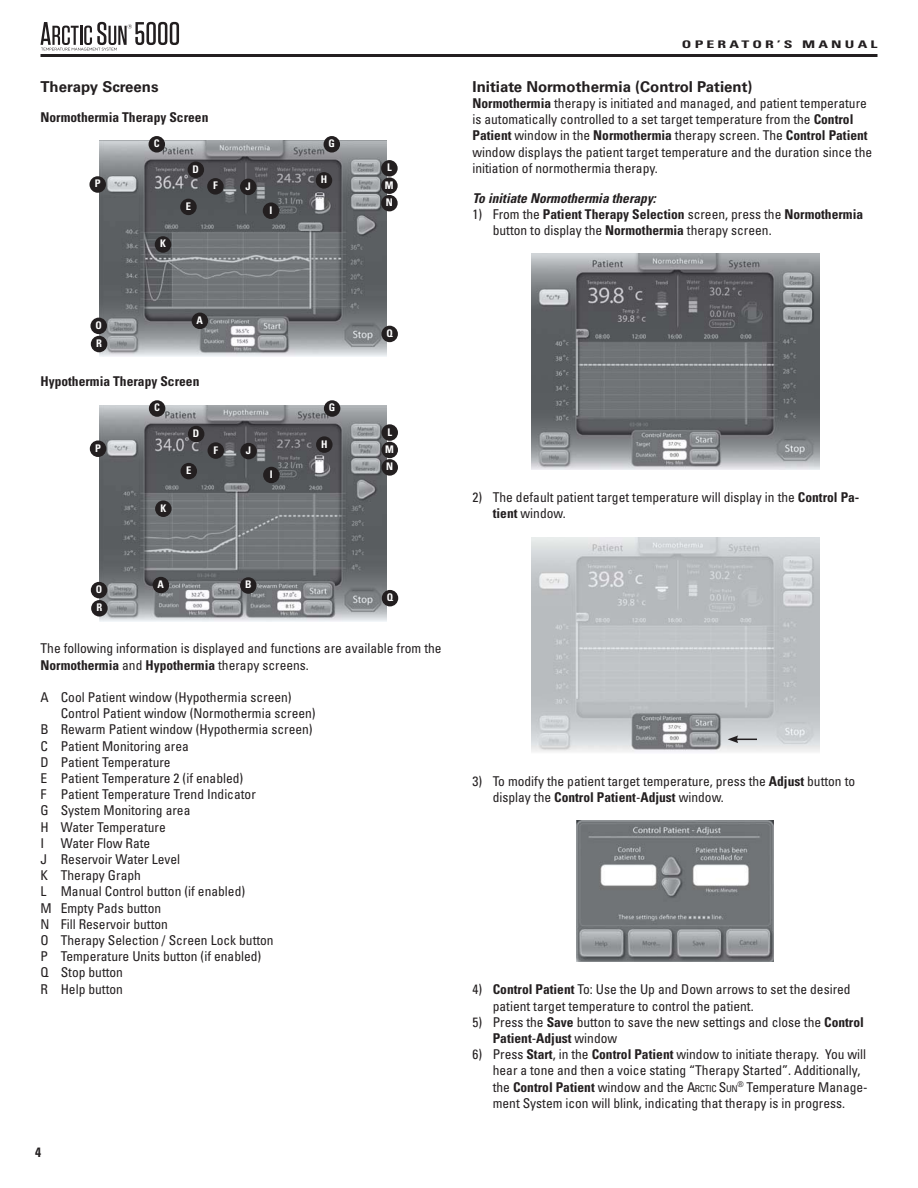
<style>
.page{position:relative;width:918px;height:1188px;background:#fff}
.page>*{position:absolute;margin:0;border:0;box-sizing:border-box;transform-origin:0 0}
.t1{font:700 15px "Univers LT Std";color:#231f20}
.t2{font:condensed 13.5px/16.2px "Univers LT Std";color:#231f20}
.t3{font:700 condensed 13.5px "Univers LT Std";color:#231f20}
.t4{font:italic 700 condensed 13.5px "Univers LT Std";color:#231f20}
.t5{font:700 condensed 10.5px/17.4px "Univers LT Std";color:#fff}
.t6{font:700 condensed 10.5px "Univers LT Std";letter-spacing:.2em;color:#231f20;scale:1.5 1}
.s1{font-weight:700}
.s2{font-style:inherit}
.s3{font-size:9.45px}
</style>
<div class="page">
<svg style="left:40px;top:22px;width:139px;height:29px"></svg>
<img style="left:99px;top:140px;width:288px;height:216px">
<img style="left:99px;top:405px;width:288px;height:216px">
<img style="left:531px;top:254px;width:288px;height:216px">
<img style="left:531px;top:537px;width:288px;height:215px">
<img style="left:577px;top:821px;width:196px;height:141px">
<svg style="left:728px;top:735px;width:29px;height:8px"></svg>
<div style="left:192px;top:313px;width:16px;height:16px;background:#231f20;border-radius:50%"></div>
<div style="left:149px;top:136px;width:16px;height:17px;background:#231f20;border-radius:50%"></div>
<div style="left:188px;top:162px;width:16px;height:16px;background:#231f20;border-radius:50%"></div>
<div style="left:180px;top:199px;width:17px;height:16px;background:#231f20;border-radius:50%"></div>
<div style="left:207px;top:178px;width:17px;height:17px;background:#231f20;border-radius:50%"></div>
<div style="left:324px;top:136px;width:16px;height:17px;background:#231f20;border-radius:50%"></div>
<div style="left:316px;top:172px;width:16px;height:17px;background:#231f20;border-radius:50%"></div>
<div style="left:263px;top:202px;width:16px;height:17px;background:#231f20;border-radius:50%"></div>
<div style="left:240px;top:179px;width:16px;height:16px;background:#231f20;border-radius:50%"></div>
<div style="left:155px;top:236px;width:16px;height:17px;background:#231f20;border-radius:50%"></div>
<div style="left:381px;top:160px;width:17px;height:17px;background:#231f20;border-radius:50%"></div>
<div style="left:381px;top:177px;width:17px;height:17px;background:#231f20;border-radius:50%"></div>
<div style="left:381px;top:195px;width:17px;height:16px;background:#231f20;border-radius:50%"></div>
<div style="left:381px;top:326px;width:17px;height:16px;background:#231f20;border-radius:50%"></div>
<div style="left:89px;top:176px;width:17px;height:17px;background:#231f20;border-radius:50%"></div>
<div style="left:90px;top:318px;width:17px;height:16px;background:#231f20;border-radius:50%"></div>
<div style="left:91px;top:336px;width:16px;height:16px;background:#231f20;border-radius:50%"></div>
<div style="left:153px;top:577px;width:16px;height:16px;background:#231f20;border-radius:50%"></div>
<div style="left:149px;top:400px;width:16px;height:17px;background:#231f20;border-radius:50%"></div>
<div style="left:188px;top:426px;width:16px;height:16px;background:#231f20;border-radius:50%"></div>
<div style="left:181px;top:463px;width:16px;height:16px;background:#231f20;border-radius:50%"></div>
<div style="left:208px;top:442px;width:16px;height:17px;background:#231f20;border-radius:50%"></div>
<div style="left:324px;top:400px;width:16px;height:17px;background:#231f20;border-radius:50%"></div>
<div style="left:316px;top:436px;width:17px;height:17px;background:#231f20;border-radius:50%"></div>
<div style="left:263px;top:467px;width:17px;height:16px;background:#231f20;border-radius:50%"></div>
<div style="left:240px;top:443px;width:17px;height:16px;background:#231f20;border-radius:50%"></div>
<div style="left:155px;top:500px;width:17px;height:17px;background:#231f20;border-radius:50%"></div>
<div style="left:381px;top:424px;width:17px;height:17px;background:#231f20;border-radius:50%"></div>
<div style="left:381px;top:442px;width:17px;height:16px;background:#231f20;border-radius:50%"></div>
<div style="left:381px;top:459px;width:17px;height:17px;background:#231f20;border-radius:50%"></div>
<div style="left:382px;top:590px;width:16px;height:16px;background:#231f20;border-radius:50%"></div>
<div style="left:90px;top:440px;width:16px;height:17px;background:#231f20;border-radius:50%"></div>
<div style="left:91px;top:582px;width:16px;height:16px;background:#231f20;border-radius:50%"></div>
<div style="left:91px;top:600px;width:17px;height:17px;background:#231f20;border-radius:50%"></div>
<div style="left:240px;top:577px;width:17px;height:17px;background:#231f20;border-radius:50%"></div>
<hr style="left:40px;top:54px;width:838px;height:3px;background:#231f20">
<p class="t1" style="left:41px;top:80px;width:120px">Therapy Screens</p>
<p class="t3" style="left:41px;top:111px;width:169px">Normothermia Therapy Screen</p>
<p class="t5" style="left:95px;top:176px;width:7px">P</p>
<p class="t5" style="left:154px;top:135px;width:7px">C</p>
<p class="t5" style="left:160px;top:236px;width:7px">K</p>
<p class="t5" style="left:193px;top:161px;width:8px">D</p>
<p class="t5" style="left:186px;top:198px;width:7px">E</p>
<p class="t5" style="left:213px;top:177px;width:6px">F</p>
<p class="t5" style="left:95px;top:317px;width:8px;line-height:18.1px">O<br>R</p>
<p class="t5" style="left:197px;top:312px;width:8px">A</p>
<p class="t3" style="left:41px;top:376px;width:160px">Hypothermia Therapy Screen</p>
<p class="t5" style="left:95px;top:440px;width:7px">P</p>
<p class="t5" style="left:154px;top:400px;width:7px">C</p>
<p class="t5" style="left:193px;top:425px;width:8px">D</p>
<p class="t5" style="left:186px;top:462px;width:7px">E</p>
<p class="t5" style="left:213px;top:442px;width:6px">F</p>
<p class="t5" style="left:160px;top:500px;width:7px">K</p>
<p class="t5" style="left:96px;top:581px;width:8px;line-height:18.1px">O<br>R</p>
<p class="t5" style="left:158px;top:576px;width:8px">A</p>
<p class="t5" style="left:246px;top:178px;width:7px">J</p>
<p class="t5" style="left:269px;top:202px;width:4px">I</p>
<p class="t5" style="left:246px;top:442px;width:7px">J</p>
<p class="t5" style="left:270px;top:466px;width:4px">I</p>
<p class="t5" style="left:245px;top:577px;width:8px">B</p>
<p class="t5" style="left:329px;top:135px;width:8px">G</p>
<p class="t5" style="left:321px;top:171px;width:8px">H</p>
<p class="t5" style="left:329px;top:400px;width:8px">G</p>
<p class="t5" style="left:321px;top:436px;width:8px">H</p>
<p class="t5" style="left:385px;top:159px;width:10px">L<br>M<br>N</p>
<p class="t5" style="left:386px;top:325px;width:8px">Q</p>
<p class="t5" style="left:385px;top:424px;width:10px">L<br>M<br>N</p>
<p class="t5" style="left:387px;top:589px;width:8px">Q</p>
<p class="t2" style="left:41px;top:641px;width:403px">The following information is displayed and functions are available from the<br><span class="s1">Normothermia</span> and <span class="s1">Hypothermia</span> therapy screens.</p>
<p class="t2" style="left:41px;top:690px;width:253px">A Cool Patient window (Hypothermia screen)</p>
<p class="t2" style="left:61px;top:706px;width:256px">Control Patient window (Normothermia screen)</p>
<p class="t2" style="left:41px;top:722px;width:274px">B Rewarm Patient window (Hypothermia screen)</p>
<p class="t2" style="left:41px;top:739px;width:150px">C Patient Monitoring area</p>
<p class="t2" style="left:41px;top:755px;width:132px">D Patient Temperature</p>
<p class="t2" style="left:41px;top:771px;width:204px">E Patient Temperature 2 (if enabled)</p>
<p class="t2" style="left:41px;top:787px;width:217px">F Patient Temperature Trend Indicator</p>
<p class="t2" style="left:41px;top:803px;width:151px">G System Monitoring area</p>
<p class="t2" style="left:41px;top:820px;width:127px">H Water Temperature</p>
<p class="t2" style="left:41px;top:836px;width:111px">I Water Flow Rate</p>
<p class="t2" style="left:41px;top:852px;width:141px">J Reservoir Water Level</p>
<p class="t2" style="left:41px;top:868px;width:102px">K Therapy Graph</p>
<p class="t2" style="left:41px;top:884px;width:206px">L Manual Control button (if enabled)</p>
<p class="t2" style="left:41px;top:901px;width:122px">M Empty Pads button</p>
<p class="t2" style="left:41px;top:917px;width:129px">N Fill Reservoir button</p>
<p class="t2" style="left:41px;top:933px;width:235px">O Therapy Selection / Screen Lock button</p>
<p class="t2" style="left:41px;top:949px;width:222px">P Temperature Units button (if enabled)</p>
<p class="t2" style="left:41px;top:965px;width:84px">Q Stop button</p>
<p class="t2" style="left:41px;top:982px;width:84px">R Help button</p>
<p class="t3" style="left:35px;top:1147px;width:7px">4</p>
<p class="t6" style="left:682px;top:40px;width:132px">OPERATOR’S MANUAL</p>
<p class="t1" style="left:473px;top:80px;width:282px">Initiate Normothermia (Control Patient)</p>
<p class="t2" style="left:473px;top:96px;width:401px"><span class="s1">Normothermia</span> therapy is initiated and managed, and patient temperature is automatically controlled to a set target temperature from the <span class="s1">Control Patient</span> window in the <span class="s1">Normothermia</span> therapy screen. The <span class="s1">Control Patient </span>window displays the patient target temperature and the duration since the initiation of normothermia therapy.</p>
<p class="t4" style="left:473px;top:192px;width:185px">To initiate Normothermia therapy:</p>
<p class="t2" style="left:493px;top:207px;width:372px;text-indent:-20px">1) From the <span class="s1">Patient Therapy Selection</span> screen, press the <span class="s1">Normothermia </span>button to display the <span class="s1">Normothermia</span> therapy screen.</p>
<p class="t2" style="left:493px;top:490px;width:368px;text-indent:-20px">2) The default patient target temperature will display in the <span class="s1">Control Pa&shy;tient</span> window.</p>
<p class="t2" style="left:493px;top:774px;width:364px;text-indent:-20px">3) To modify the patient target temperature, press the <span class="s1">Adjust</span> button to display the <span class="s1">Control Patient</span>-<span class="s1">Adjust</span> window.</p>
<p class="t2" style="left:493px;top:982px;width:359px;text-indent:-20px">4) <span class="s1">Control Patient</span> To: Use the Up and Down arrows to set the desired patient target temperature to control the patient.</p>
<p class="t2" style="left:493px;top:1015px;width:373px;text-indent:-20px">5) Press the <span class="s1">Save</span> button to save the new settings and close the <span class="s1">Control<br>Patient</span>-<span class="s1">Adjust</span> window</p>
<p class="t2" style="left:493px;top:1047px;width:377px;text-indent:-20px">6) Press <span class="s1">Start</span>, in the <span class="s1">Control Patient</span> window to initiate therapy. You will hear a tone and then a voice stating “Therapy Started”. Additionally, the <span class="s1">Control Patient</span> window and the <span class="s2">A</span><span class="s3">RCTIC</span> <span class="s2">S</span><span class="s3">UN</span><sup>®</sup> Temperature Manage&shy;ment System icon will blink, indicating that therapy is in progress.</p>
</div>
